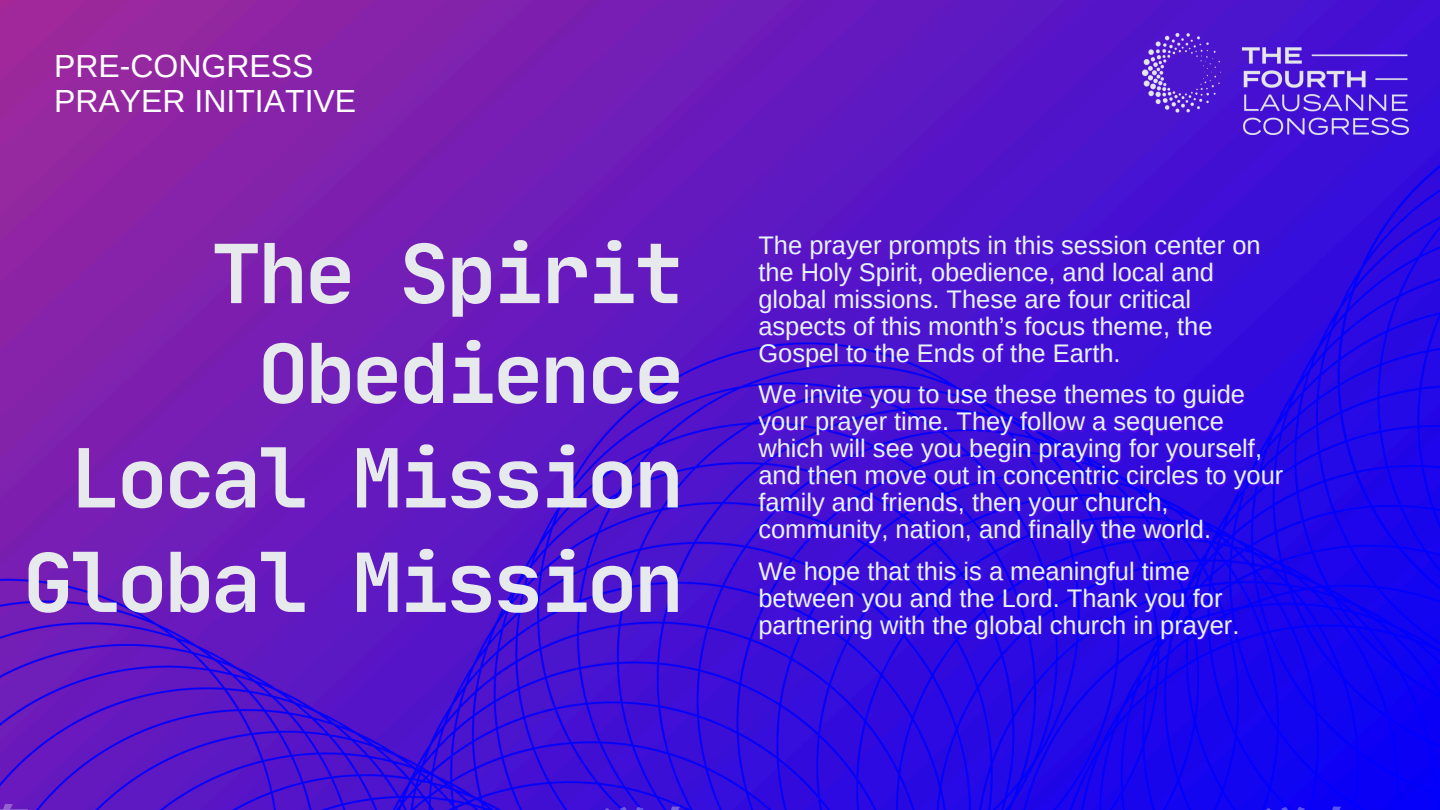
<style>
.page{position:relative;width:1440px;height:810px;background:#fff}
.page>*{position:absolute;margin:0;border:0;box-sizing:border-box;transform-origin:0 0}
.t1{font:700 82.4px "Jet Brains Mono";letter-spacing:-.03em;color:#e6eaec}
.t2{font:32px/34.5px "Arimo";color:#fff}
.t3{font:25.5px/27px "Arimo";color:#e3f5f5}
</style>
<div class="page">
<img style="left:0;top:0;width:1440px;height:810px">
<img style="left:1143px;top:33px;width:266px;height:102px">
<p class="t2" style="left:54px;top:49px;width:304px">PRE-CONGRESS<br>PRAYER INITIATIVE</p>
<h1 class="t1" style="left:212px;top:222px;width:474px">The Spirit</h1>
<h1 class="t1" style="left:259px;top:322px;width:427px">Obedience</h1>
<h1 class="t1" style="left:71px;top:427px;width:615px">Local Mission</h1>
<h1 class="t1" style="left:24px;top:531px;width:662px">Global Mission</h1>
<p class="t3" style="left:758px;top:232px;width:504px">The prayer prompts in this session center on</p>
<p class="t3" style="left:758px;top:259px;width:457px">the Holy Spirit, obedience, and local and</p>
<p class="t3" style="left:758px;top:286px;width:434px">global missions. These are four critical</p>
<h2 class="t3" style="left:758px;top:313px;width:456px">aspects of this month’s focus theme, the</h2>
<h2 class="t3" style="left:758px;top:333px;width:488px;line-height:41.2px">Gospel to the Ends of the Earth.<br>We invite you to use these themes to guide</h2>
<p class="t3" style="left:758px;top:408px;width:526px">your prayer time. They follow a sequence which will see you begin praying for yourself, and then move out in concentric circles to your family and friends, then your church, community, nation, and finally the world.</p>
<p class="t3" style="left:758px;top:557px;width:483px">We hope that this is a meaningful time between you and the Lord. Thank you for partnering with the global church in prayer.</p>
</div>
